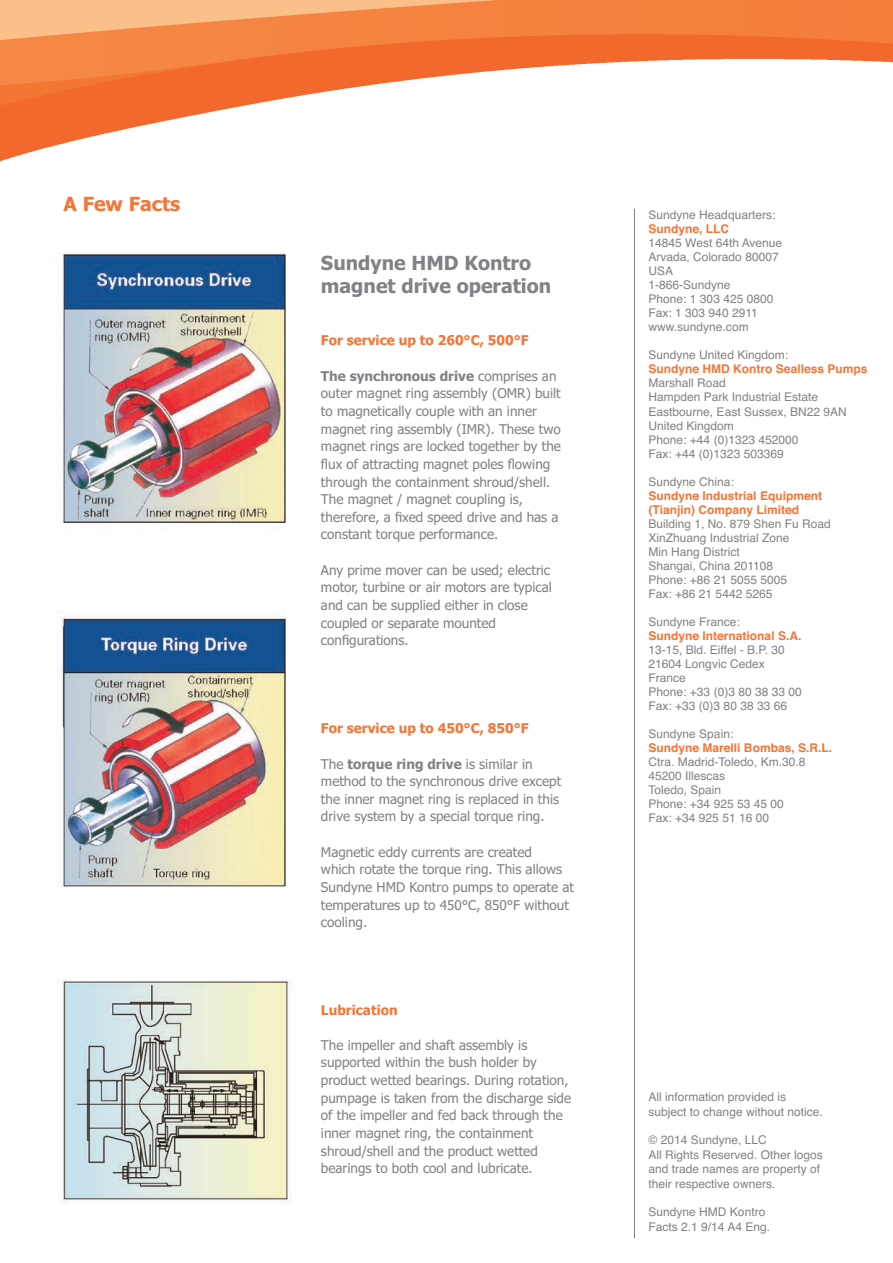
<style>
.page{position:relative;width:893px;height:1263px;background:#fff}
.page>*{position:absolute;margin:0;border:0;box-sizing:border-box;transform-origin:0 0}
.t1{font:700 19.5px/22.5px "Tahoma";color:#808285}
.t2{font:700 19.5px "Tahoma";color:#f37537}
.t3{font:13.5px/17.7px "Tahoma";color:#808285}
.t4{font:700 13.5px "Tahoma";color:#f37537}
.t5{font:12px/14.1px "Helvetica";color:#808285}
.t6{font:700 12px/14.1px "Helvetica";color:#f37537}
.s1{font-weight:700}
</style>
<div class="page">
<img style="left:56px;top:252px;width:236px;height:951px">
<img style="left:0;top:0;width:892px;height:162px">
<hr style="left:634px;top:210px;width:1px;height:1028px;background:#808285">
<h1 class="t2" style="left:64px;top:196px;width:118px">A Few Facts</h1>
<h1 class="t1" style="left:321px;top:253px;width:232px">Sundyne HMD Kontro magnet drive operation</h1>
<p class="t4" style="left:321px;top:335px;width:209px">For service up to 260°C, 500°F</p>
<p class="t3" style="left:321px;top:368px;width:241px"><span class="s1">The synchronous drive</span> comprises an outer magnet ring assembly (OMR) built to magnetically couple with an inner magnet ring assembly (IMR). These two magnet rings are locked together by the flux of attracting magnet poles flowing through the containment shroud/shell.<br>The magnet / magnet coupling is, therefore, a fixed speed drive and has a constant torque performance.</p>
<p class="t3" style="left:321px;top:562px;width:232px">Any prime mover can be used; electric motor, turbine or air motors are typical and can be supplied either in close coupled or separate mounted configurations.</p>
<p class="t4" style="left:321px;top:723px;width:209px">For service up to 450°C, 850°F</p>
<p class="t3" style="left:321px;top:756px;width:242px">The <span class="s1">torque ring drive</span> is similar in method to the synchronous drive except the inner magnet ring is replaced in this drive system by a special torque ring.</p>
<p class="t3" style="left:321px;top:844px;width:254px">Magnetic eddy currents are created<br>which rotate the torque ring. This allows<br>Sundyne HMD Kontro pumps to operate at temperatures up to 450°C, 850°F without cooling.</p>
<p class="t4" style="left:321px;top:1005px;width:78px">Lubrication</p>
<p class="t3" style="left:321px;top:1037px;width:252px">The impeller and shaft assembly is supported within the bush holder by product wetted bearings. During rotation, pumpage is taken from the discharge side of the impeller and fed back through the inner magnet ring, the containment shroud/shell and the product wetted bearings to both cool and lubricate.</p>
<p class="t5" style="left:648px;top:209px;width:128px">Sundyne Headquarters:</p>
<p class="t6" style="left:648px;top:223px;width:82px">Sundyne, LLC</p>
<p class="t5" style="left:648px;top:237px;width:135px">14845 West 64th Avenue<br>Arvada, Colorado 80007<br>USA<br>1-866-Sundyne<br>Phone: 1 303 425 0800<br>Fax: 1 303 940 2911 www.sundyne.com</p>
<p class="t5" style="left:648px;top:349px;width:141px">Sundyne United Kingdom:</p>
<p class="t6" style="left:648px;top:363px;width:220px">Sundyne HMD Kontro Sealless Pumps</p>
<p class="t5" style="left:648px;top:377px;width:200px">Marshall Road<br>Hampden Park Industrial Estate<br>Eastbourne, East Sussex, BN22 9AN<br>United Kingdom<br>Phone: +44 (0)1323 452000<br>Fax: +44 (0)1323 503369</p>
<p class="t5" style="left:648px;top:476px;width:87px">Sundyne China:</p>
<p class="t6" style="left:648px;top:490px;width:175px">Sundyne Industrial Equipment (Tianjin) Company Limited</p>
<p class="t5" style="left:648px;top:518px;width:184px">Building 1, No. 879 Shen Fu Road<br>XinZhuang Industrial Zone<br>Min Hang District<br>Shangai, China 201108<br>Phone: +86 21 5055 5005<br>Fax: +86 21 5442 5265</p>
<p class="t5" style="left:648px;top:616px;width:93px">Sundyne France:</p>
<p class="t6" style="left:648px;top:630px;width:154px">Sundyne International S.A.</p>
<p class="t5" style="left:648px;top:644px;width:155px">13-15, Bld. Eiffel - B.P. 30<br>21604 Longvic Cedex<br>France<br>Phone: +33 (0)3 80 38 33 00<br>Fax: +33 (0)3 80 38 33 66</p>
<p class="t5" style="left:648px;top:728px;width:86px">Sundyne Spain:</p>
<p class="t6" style="left:648px;top:742px;width:185px">Sundyne Marelli Bombas, S.R.L.</p>
<p class="t5" style="left:648px;top:756px;width:158px">Ctra. Madrid-Toledo, Km.30.8<br>45200 Illescas<br>Toledo, Spain<br>Phone: +34 925 53 45 00<br>Fax: +34 925 51 16 00</p>
<p class="t5" style="left:648px;top:1091px;width:176px">All information provided is subject to change without notice.</p>
<p class="t5" style="left:648px;top:1134px;width:176px">© 2014 Sundyne, LLC<br>All Rights Reserved. Other logos and trade names are property of their respective owners.</p>
<p class="t5" style="left:648px;top:1206px;width:123px">Sundyne HMD Kontro<br>Facts 2.1 9/14 A4 Eng.</p>
</div>
